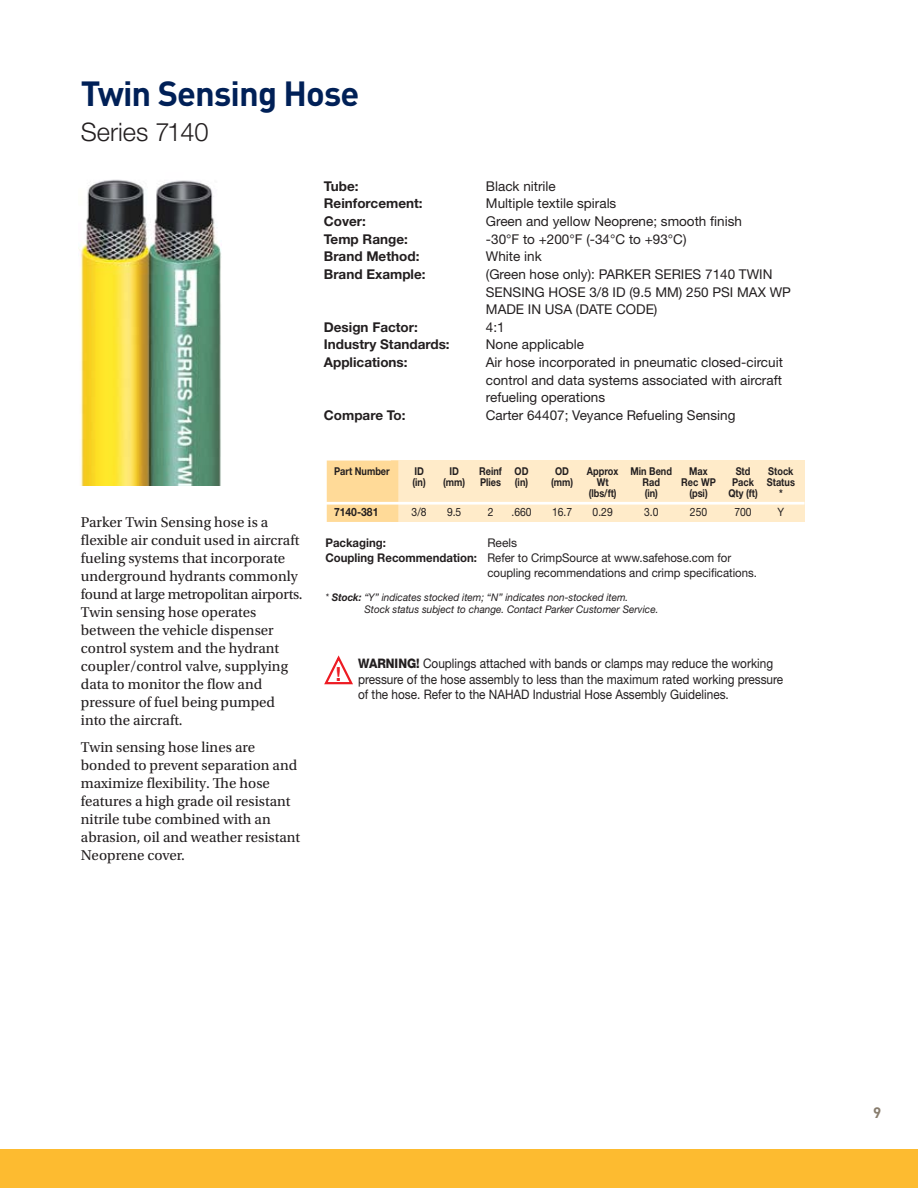
<style>
.page{position:relative;width:918px;height:1188px;background:#fff}
.page>*{position:absolute;margin:0;border:0;box-sizing:border-box;transform-origin:0 0}
.t1{font:700 34.5px "DINOT";letter-spacing:-.025em;color:#002057}
.t2{font:300 25.5px "Helvetica Neue LT Std";color:#231f20}
.t3{font:700 19.5px "Helvetica Neue LT Std";color:#ed1c24}
.t4{font:15px/18px "Utopia Std";color:#231f20}
.t5{font:700 15px "DINOT";color:#887d6e}
.t6{font:13.5px/17.7px "Helvetica Neue LT Std";color:#231f20}
.t7{font:700 13.5px "Helvetica Neue LT Std";color:#231f20}
.t8{font:13.2px/15.8px "Helvetica Neue LT Std";color:#231f20;scale:.9 1}
.t9{font:12px "Helvetica Neue LT Std";color:#231f20;scale:.95 1}
.t10{font:700 12px "Helvetica Neue LT Std";color:#231f20;scale:.95 1}
.t11{font:12px "Helvetica Neue LT Std";color:#231f20}
.t12{font:11.55px "Helvetica Neue LT Std";color:#231f20;scale:.9 1}
.t13{font:700 11.55px "Helvetica Neue LT Std";color:#231f20;scale:.9 1}
.t14{font:700 10.8px "Helvetica Neue LT Std";color:#231f20;scale:.85 1}
.t15{font:italic 10.5px/12px "Helvetica Neue LT Std";color:#231f20;scale:.95 1}
.s1{font-weight:700}
.s2{font-weight:800}
</style>
<div class="page">
<div style="left:0;top:1150px;width:918px;height:38px;background:#fdbb30"></div>
<img style="left:79px;top:179px;width:143px;height:306px">
<svg style="left:324px;top:655px;width:29px;height:30px"></svg>
<div style="left:391px;top:461px;width:414px;height:61px;background:#ffebc9"></div>
<div style="left:327px;top:461px;width:71px;height:61px;background:#ffda98"></div>
<hr style="left:325px;top:502px;width:480px;height:3px;background:#fff">
<h1 class="t1" style="left:81px;top:81px;width:280px">Twin Sensing Hose</h1>
<h2 class="t2" style="left:81px;top:123px;width:129px">Series 7140</h2>
<p class="t4" style="left:81px;top:514px;width:223px">Parker Twin Sensing hose is a flexible air conduit used in aircraft fueling systems that incorporate underground hydrants commonly found at large metropolitan airports.<br>Twin sensing hose operates between the vehicle dispenser control system and the hydrant coupler/control valve, supplying data to monitor the flow and pressure of fuel being pumped into the aircraft.</p>
<p class="t4" style="left:81px;top:739px;width:221px">Twin sensing hose lines are bonded to prevent separation and maximize flexibility. The hose features a high grade oil resistant nitrile tube combined with an abrasion, oil and weather resistant<br>Neoprene cover.</p>
<p class="t7" style="left:324px;top:181px;width:36px">Tube:</p>
<p class="t6" style="left:486px;top:179px;width:71px">Black nitrile</p>
<p class="t7" style="left:324px;top:199px;width:100px">Reinforcement:</p>
<p class="t6" style="left:486px;top:196px;width:132px">Multiple textile spirals</p>
<p class="t7" style="left:324px;top:216px;width:44px">Cover:</p>
<p class="t6" style="left:486px;top:214px;width:258px">Green and yellow Neoprene; smooth finish</p>
<p class="t7" style="left:324px;top:234px;width:85px">Temp Range:</p>
<p class="t6" style="left:486px;top:232px;width:202px">-30°F to +200°F (-34°C to +93°C)</p>
<p class="t7" style="left:324px;top:252px;width:97px">Brand Method:</p>
<p class="t6" style="left:486px;top:249px;width:57px">White ink</p>
<p class="t7" style="left:324px;top:269px;width:103px">Brand Example:</p>
<p class="t6" style="left:486px;top:267px;width:307px">(Green hose only): PARKER SERIES 7140 TWIN<br>SENSING HOSE 3/8 ID (9.5 MM) 250 PSI MAX WP<br>MADE IN USA (DATE CODE)</p>
<p class="t7" style="left:324px;top:322px;width:96px">Design Factor:</p>
<p class="t6" style="left:486px;top:320px;width:20px">4:1</p>
<p class="t7" style="left:324px;top:340px;width:127px">Industry Standards:</p>
<p class="t6" style="left:486px;top:337px;width:100px">None applicable</p>
<p class="t7" style="left:324px;top:357px;width:85px">Applications:</p>
<p class="t6" style="left:486px;top:355px;width:299px;text-align:justify">Air hose incorporated in pneumatic closed-circuit control and data systems associated with aircraft refueling operations</p>
<p class="t7" style="left:324px;top:410px;width:83px">Compare To:</p>
<p class="t6" style="left:486px;top:408px;width:251px">Carter 64407; Veyance Refueling Sensing</p>
<p class="t14" style="left:334px;top:467px;width:67px">Part Number</p>
<p class="t14" style="left:414px;top:467px;width:13px">ID</p>
<p class="t14" style="left:449px;top:467px;width:13px">ID</p>
<p class="t14" style="left:479px;top:467px;width:59px">Reinf OD</p>
<p class="t14" style="left:555px;top:467px;width:18px">OD</p>
<p class="t14" style="left:587px;top:467px;width:102px">Approx Min Bend</p>
<p class="t14" style="left:689px;top:467px;width:23px">Max</p>
<p class="t14" style="left:736px;top:467px;width:19px">Std</p>
<p class="t14" style="left:768px;top:467px;width:31px">Stock</p>
<p class="t14" style="left:412px;top:478px;width:17px">(in)</p>
<p class="t14" style="left:443px;top:478px;width:27px">(mm)</p>
<p class="t14" style="left:480px;top:478px;width:26px">Plies</p>
<p class="t14" style="left:515px;top:478px;width:17px">(in)</p>
<p class="t14" style="left:551px;top:478px;width:27px">(mm)</p>
<p class="t14" style="left:597px;top:478px;width:15px">Wt</p>
<p class="t14" style="left:643px;top:478px;width:22px">Rad</p>
<p class="t14" style="left:681px;top:478px;width:42px">Rec WP</p>
<p class="t14" style="left:732px;top:478px;width:75px">Pack Status</p>
<p class="t14" style="left:589px;top:489px;width:34px">(lbs/ft)</p>
<p class="t14" style="left:645px;top:489px;width:17px">(in)</p>
<p class="t14" style="left:689px;top:489px;width:23px">(psi)</p>
<p class="t14" style="left:728px;top:489px;width:36px">Qty (ft)</p>
<p class="t14" style="left:779px;top:489px;width:6px">*</p>
<p class="t13" style="left:334px;top:508px;width:51px">7140-381</p>
<p class="t12" style="left:412px;top:508px;width:18px">3/8</p>
<p class="t12" style="left:447px;top:508px;width:17px">9.5</p>
<p class="t12" style="left:488px;top:508px;width:8px">2</p>
<p class="t12" style="left:512px;top:508px;width:24px">.660</p>
<p class="t12" style="left:552px;top:508px;width:24px">16.7</p>
<p class="t12" style="left:593px;top:508px;width:24px">0.29</p>
<p class="t12" style="left:644px;top:508px;width:17px">3.0</p>
<p class="t12" style="left:690px;top:508px;width:21px">250</p>
<p class="t12" style="left:734px;top:508px;width:21px">700</p>
<p class="t12" style="left:778px;top:508px;width:9px">Y</p>
<p class="t10" style="left:325px;top:539px;width:65px">Packaging:</p>
<p class="t11" style="left:487px;top:539px;width:31px">Reels</p>
<p class="t9" style="left:325px;top:554px;width:429px"><span class="s1">Coupling Recommendation:</span> Refer to CrimpSource at www.safehose.com for</p>
<p class="t9" style="left:487px;top:569px;width:285px">coupling recommendations and crimp specifications.</p>
<p class="t15" style="left:364px;top:593px;width:311px;text-indent:-39px">* <span class="s1">Stock:</span> “Y” indicates stocked item; “N” indicates non-stocked item.<br>Stock status subject to change. Contact Parker Customer Service.</p>
<h3 class="t3" style="left:336px;top:667px;width:7px">!</h3>
<p class="t8" style="left:358px;top:657px;width:474px"><span class="s2">WARNING!</span> Couplings attached with bands or clamps may reduce the working pressure of the hose assembly to less than the maximum rated working pressure of the hose. Refer to the NAHAD Industrial Hose Assembly Guidelines.</p>
<p class="t5" style="left:873px;top:1108px;width:10px">9</p>
</div>
